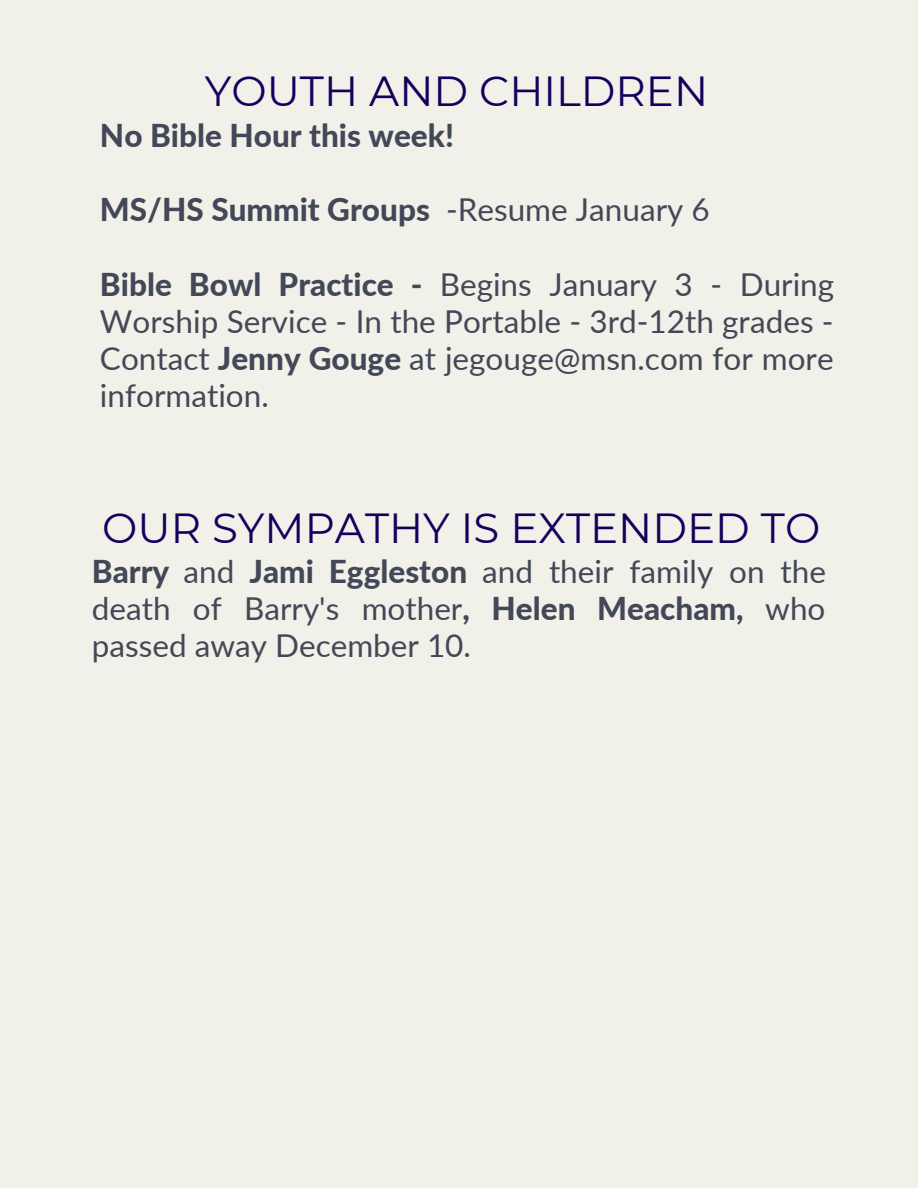
<style>
.page{position:relative;width:918px;height:1188px;background:#f1f0e9}
.page>*{position:absolute;margin:0;border:0;box-sizing:border-box;transform-origin:0 0}
.t1{font:42px "Montserrat";color:#13005d}
.t2{font:31.5px/37.2px "Lato";color:#424857;text-align:justify}
.t3{font:800 31.5px "Lato";color:#424857}
.s1{font-weight:400}
.s2{font-weight:800}
</style>
<div class="page">
<p class="t1" style="left:205px;top:66px;width:505px">YOUTH AND CHILDREN</p>
<p class="t3" style="left:100px;top:116px;width:356px">No Bible Hour this week!</p>
<p class="t3" style="left:100px;top:190px;width:611px">MS/HS Summit Groups <span class="s1">-Resume January 6</span></p>
<p class="t2" style="left:100px;top:265px;width:736px"><span class="s2">Bible Bowl Practice -</span> Begins January 3 - During Worship Service - In the Portable - 3rd-12th grades - Contact <span class="s2">Jenny Gouge</span> at jegouge@msn.com for more information.</p>
<p class="t1" style="left:102px;top:502px;width:719px">OUR SYMPATHY IS EXTENDED TO</p>
<p class="t2" style="left:92px;top:552px;width:736px"><span class="s2">Barry</span> and <span class="s2">Jami Eggleston</span> and their family on the death of Barry's mother<span class="s2">, Helen Meacham,</span> who passed away December 10.</p>
</div>
